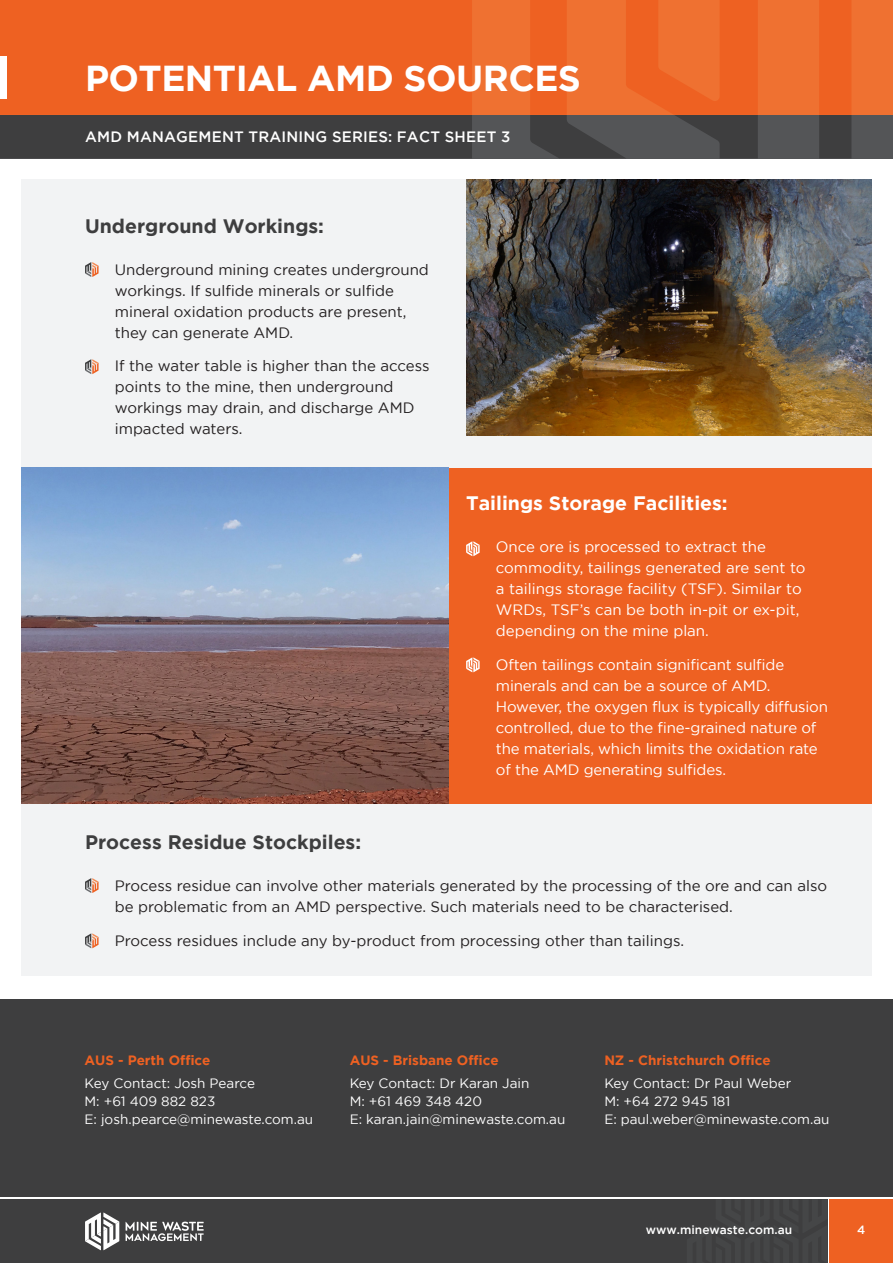
<style>
.page{position:relative;width:893px;height:1263px;background:#fff}
.page>*{position:absolute;margin:0;border:0;box-sizing:border-box;transform-origin:0 0}
.t1{font:700 36px "Gotham";letter-spacing:-.015em;color:#fff}
.t2{font:700 19.5px "Gotham";color:#3e3e3f}
.t3{font:700 19.5px "Gotham";color:#fff}
.t4{font:15px/21px "Gotham";color:#231f20}
.t5{font:15px/21px "Gotham";letter-spacing:-.01em;color:#fff}
.t6{font:500 15px "Gotham";letter-spacing:.015em;color:#fff}
.t7{font:13.5px "Gotham";color:#fff}
.t8{font:700 13.5px "Gotham";color:#ee6122}
.t9{font:500 12px "Gotham";color:#fff}
</style>
<div class="page">
<div style="left:0;top:113px;width:893px;height:45px;background:#545557"></div>
<div style="left:0;top:1199px;width:827px;height:64px;background:#3e3e3f"></div>
<svg style="left:126px;top:1221px;width:78px;height:20px"></svg>
<svg style="left:85px;top:1212px;width:35px;height:38px"></svg>
<div style="left:829px;top:1199px;width:64px;height:64px;background:#ee6122"></div>
<svg style="left:0;top:115px;width:851px;height:43px"></svg>
<div style="left:0;top:0;width:893px;height:115px;background:#ef7131"></div>
<svg style="left:0;top:0;width:851px;height:115px;fill:#ee6122"></svg>
<div style="left:0;top:57px;width:7px;height:42px;background:#fff"></div>
<div style="left:21px;top:179px;width:851px;height:797px;background:#f2f3f4"></div>
<div style="left:427px;top:468px;width:445px;height:336px;background:#ee6122"></div>
<div style="left:0;top:999px;width:893px;height:198px;background:#3e3e3f"></div>
<img style="left:466px;top:179px;width:406px;height:256px">
<img style="left:21px;top:468px;width:427px;height:336px">
<svg style="left:85px;top:262px;width:14px;height:15px"></svg>
<svg style="left:85px;top:359px;width:14px;height:15px"></svg>
<svg style="left:466px;top:541px;width:14px;height:15px"></svg>
<svg style="left:85px;top:878px;width:14px;height:15px"></svg>
<svg style="left:85px;top:933px;width:14px;height:15px"></svg>
<svg style="left:466px;top:657px;width:14px;height:15px"></svg>
<p class="t1" style="left:85px;top:58px;width:497px">POTENTIAL AMD SOURCES</p>
<p class="t6" style="left:85px;top:129px;width:427px">AMD MANAGEMENT TRAINING SERIES: FACT SHEET 3</p>
<p class="t2" style="left:85px;top:214px;width:241px">Underground Workings:</p>
<p class="t4" style="left:115px;top:258px;width:316px">Underground mining creates underground workings. If sulfide minerals or sulfide mineral oxidation products are present, they can generate AMD.</p>
<p class="t4" style="left:115px;top:355px;width:316px">If the water table is higher than the access points to the mine, then underground workings may drain, and discharge AMD impacted waters.</p>
<p class="t3" style="left:466px;top:492px;width:263px">Tailings Storage Facilities:</p>
<p class="t5" style="left:496px;top:536px;width:311px">Once ore is processed to extract the commodity, tailings generated are sent to a tailings storage facility (TSF). Similar to WRDs, TSF’s can be both in-pit or ex-pit, depending on the mine plan.</p>
<p class="t5" style="left:496px;top:654px;width:334px">Often tailings contain significant sulfide minerals and can be a source of AMD.<br>However, the oxygen flux is typically diffusion controlled, due to the fine-grained nature of the materials, which limits the oxidation rate of the AMD generating sulfides.</p>
<p class="t2" style="left:85px;top:831px;width:278px">Process Residue Stockpiles:</p>
<p class="t4" style="left:115px;top:875px;width:714px">Process residue can involve other materials generated by the processing of the ore and can also be problematic from an AMD perspective. Such materials need to be characterised.</p>
<p class="t4" style="left:115px;top:929px;width:571px">Process residues include any by-product from processing other than tailings.</p>
<p class="t8" style="left:85px;top:1053px;width:127px">AUS - Perth Office</p>
<p class="t7" style="left:85px;top:1075px;width:172px">Key Contact: Josh Pearce</p>
<p class="t7" style="left:85px;top:1093px;width:132px">M: +61 409 882 823</p>
<p class="t7" style="left:85px;top:1111px;width:230px">E: josh.pearce@minewaste.com.au</p>
<p class="t8" style="left:350px;top:1053px;width:151px">AUS - Brisbane Office</p>
<p class="t7" style="left:350px;top:1075px;width:181px">Key Contact: Dr Karan Jain</p>
<p class="t7" style="left:350px;top:1093px;width:134px">M: +61 469 348 420</p>
<p class="t7" style="left:350px;top:1111px;width:217px">E: karan.jain@minewaste.com.au</p>
<p class="t8" style="left:604px;top:1053px;width:168px">NZ - Christchurch Office</p>
<p class="t7" style="left:604px;top:1075px;width:188px">Key Contact: Dr Paul Weber</p>
<p class="t7" style="left:604px;top:1093px;width:127px">M: +64 272 945 181</p>
<p class="t7" style="left:604px;top:1111px;width:227px">E: paul.weber@minewaste.com.au</p>
<p class="t9" style="left:646px;top:1223px;width:148px">www.minewaste.com.au</p>
<p class="t9" style="left:857px;top:1223px;width:10px">4</p>
</div>
